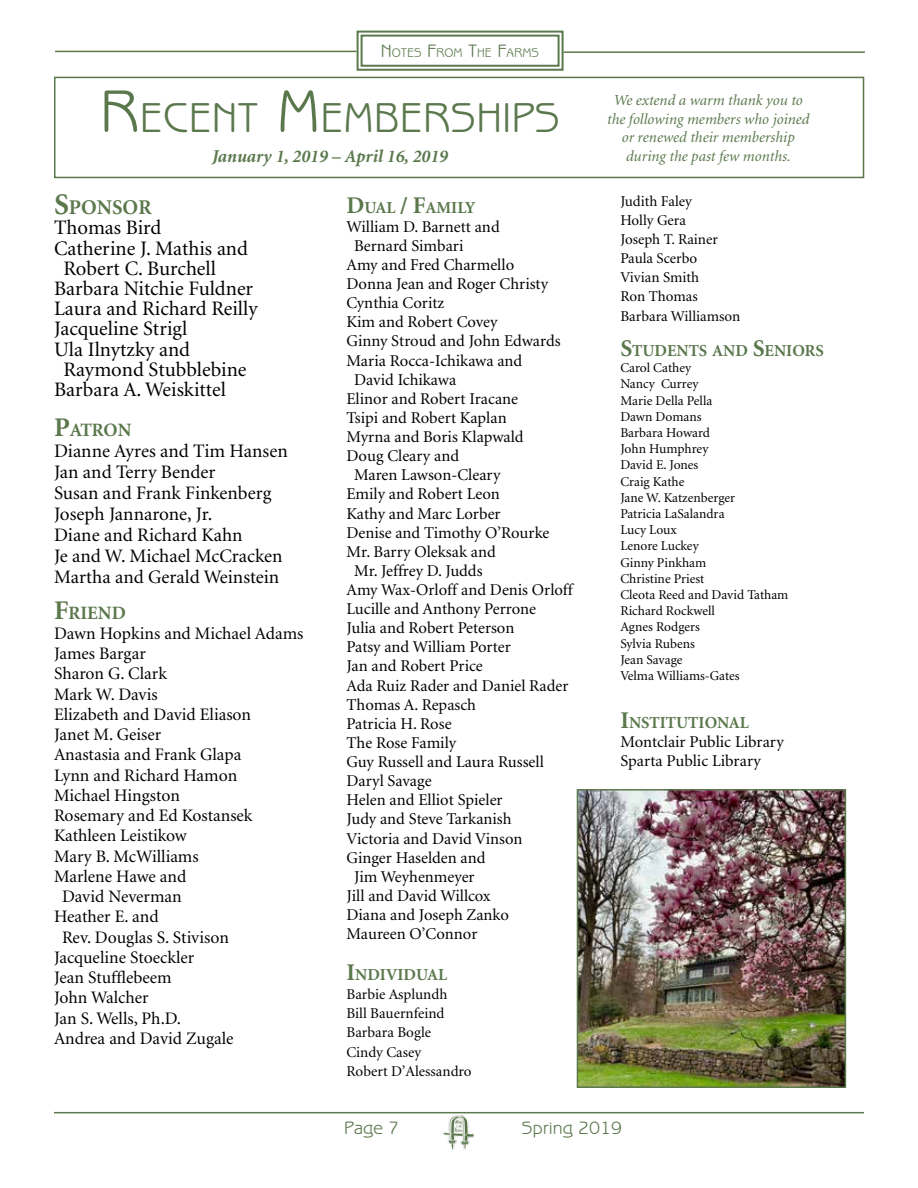
<style>
.page{position:relative;width:918px;height:1188px;background:#fff}
.page>*{position:absolute;margin:0;border:0;box-sizing:border-box;transform-origin:0 0}
.t1{font:42px "Benguiat Gothic";color:#5b784d}
.t2{font:700 21px "Minion";color:#5b784d}
.t3{font:20.55px "Minion";color:#000}
.t4{font:19.05px/21px "Minion";color:#000}
.t5{font:700 18.9px "Minion";color:#5b784d}
.t6{font:italic 700 18px "Minion";color:#5b784d}
.t7{font:18px "Benguiat Gothic";color:#5b784d}
.t8{font:17.55px "Minion";color:#000}
.t9{font:700 16.8px "Minion";color:#5b784d}
.t10{font:16.5px/19px "Minion";color:#000}
.t11{font:italic 15.3px/18.5px "Minion";color:#5b784d;text-align:center}
.t12{font:15px/19.2px "Minion";color:#000}
.t13{font:13.5px/16.2px "Minion";color:#000}
.t14{font:12.6px "Benguiat Gothic";color:#5b784d}
.s1{font-size:18px}
.s2{font-size:60px}
.s3{font-size:30px}
.s4{font-size:27px}
.s5{font-size:24px}
</style>
<div class="page">
<img style="left:436px;top:1111px;width:46px;height:39px">
<hr style="left:54px;top:1112px;width:810px;height:1px;background:#5b784d">
<hr style="left:55px;top:51px;width:302px;height:1px;background:#5b784d">
<svg style="left:356px;top:30px;width:208px;height:41px"></svg>
<div style="left:361px;top:35px;width:199px;height:32px;border:2px solid #5b784d"></div>
<hr style="left:564px;top:51px;width:301px;height:2px;background:#5b784d">
<div style="left:54px;top:77px;width:810px;height:101px;border:2px solid #5b784d"></div>
<img style="left:580px;top:792px;width:263px;height:293px">
<div style="left:577px;top:789px;width:269px;height:299px;border:2px solid #5b784d"></div>
<p class="t14" style="left:381px;top:46px;width:160px"><span class="s1">N</span>OTES <span class="s1">F</span>ROM <span class="s1">T</span>HE <span class="s1">F</span>ARMS</p>
<h1 class="t1" style="left:100px;top:93px;width:463px"><span class="s2">R</span>ECENT <span class="s2">M</span> EMBERSHIPS</h1>
<p class="t6" style="left:212px;top:147px;width:238px">January 1, 2019 – April 16, 2019</p>
<p class="t2" style="left:54px;top:197px;width:99px"><span class="s3">S</span>PONSOR</p>
<p class="t3" style="left:54px;top:218px;width:109px">Thomas Bird</p>
<p class="t3" style="left:54px;top:238px;width:196px">Catherine J. Mathis and</p>
<p class="t3" style="left:63px;top:258px;width:154px">Robert C. Burchell</p>
<p class="t3" style="left:54px;top:278px;width:201px">Barbara Nitchie Fuldner</p>
<p class="t3" style="left:54px;top:299px;width:205px">Laura and Richard Reilly</p>
<p class="t3" style="left:54px;top:319px;width:135px">Jacqueline Strigl</p>
<p class="t3" style="left:54px;top:339px;width:138px">Ula Ilnytzky and</p>
<p class="t3" style="left:63px;top:359px;width:185px">Raymond Stubblebine</p>
<p class="t3" style="left:54px;top:380px;width:173px">Barbara A. Weiskittel</p>
<p class="t5" style="left:54px;top:420px;width:79px"><span class="s4">P</span>ATRON</p>
<p class="t4" style="left:54px;top:441px;width:235px">Dianne Ayres and Tim Hansen<br>Jan and Terry Bender<br>Susan and Frank Finkenberg<br>Joseph Jannarone, Jr.<br>Diane and Richard Kahn<br>Je and W. Michael McCracken<br>Martha and Gerald Weinstein</p>
<p class="t5" style="left:54px;top:603px;width:73px"><span class="s4">F</span>RIEND</p>
<p class="t8" style="left:54px;top:625px;width:251px">Dawn Hopkins and Michael Adams</p>
<p class="t8" style="left:54px;top:645px;width:93px">James Bargar</p>
<p class="t8" style="left:54px;top:665px;width:114px">Sharon G. Clark</p>
<p class="t8" style="left:54px;top:685px;width:105px">Mark W. Davis</p>
<p class="t8" style="left:54px;top:706px;width:199px">Elizabeth and David Eliason</p>
<p class="t8" style="left:54px;top:726px;width:109px">Janet M. Geiser</p>
<p class="t8" style="left:54px;top:746px;width:189px">Anastasia and Frank Glapa</p>
<p class="t8" style="left:54px;top:766px;width:185px">Lynn and Richard Hamon</p>
<p class="t8" style="left:54px;top:787px;width:127px">Michael Hingston</p>
<p class="t8" style="left:54px;top:807px;width:200px">Rosemary and Ed Kostansek</p>
<p class="t8" style="left:54px;top:827px;width:134px">Kathleen Leistikow</p>
<p class="t8" style="left:54px;top:847px;width:146px">Mary B. McWilliams</p>
<p class="t8" style="left:54px;top:868px;width:134px">Marlene Hawe and</p>
<p class="t8" style="left:62px;top:888px;width:121px">David Neverman</p>
<p class="t8" style="left:54px;top:908px;width:106px">Heather E. and</p>
<p class="t8" style="left:62px;top:928px;width:169px">Rev. Douglas S. Stivison</p>
<p class="t8" style="left:54px;top:949px;width:142px">Jacqueline Stoeckler</p>
<p class="t8" style="left:54px;top:969px;width:119px">Jean Stufflebeem</p>
<p class="t8" style="left:54px;top:989px;width:96px">John Walcher</p>
<p class="t8" style="left:54px;top:1009px;width:129px">Jan S. Wells, Ph.D.</p>
<p class="t8" style="left:54px;top:1030px;width:181px">Andrea and David Zugale</p>
<p class="t9" style="left:347px;top:199px;width:131px"><span class="s5">D</span>UAL <span class="s5">/ F</span>AMILY</p>
<p class="t10" style="left:347px;top:217px;width:155px">William D. Barnett and</p>
<p class="t10" style="left:354px;top:237px;width:111px">Bernard Simbari</p>
<p class="t10" style="left:347px;top:256px;width:169px">Amy and Fred Charmello</p>
<p class="t10" style="left:347px;top:275px;width:203px">Donna Jean and Roger Christy</p>
<p class="t10" style="left:347px;top:294px;width:99px">Cynthia Coritz</p>
<p class="t10" style="left:347px;top:313px;width:153px">Kim and Robert Covey</p>
<p class="t10" style="left:347px;top:332px;width:216px">Ginny Stroud and John Edwards</p>
<p class="t10" style="left:347px;top:351px;width:177px">Maria Rocca-Ichikawa and</p>
<p class="t10" style="left:354px;top:370px;width:104px">David Ichikawa</p>
<p class="t10" style="left:347px;top:390px;width:173px">Elinor and Robert Iracane</p>
<p class="t10" style="left:347px;top:409px;width:162px">Tsipi and Robert Kaplan</p>
<p class="t10" style="left:347px;top:428px;width:179px">Myrna and Boris Klapwald</p>
<p class="t10" style="left:347px;top:447px;width:114px">Doug Cleary and</p>
<p class="t10" style="left:354px;top:466px;width:148px">Maren Lawson-Cleary</p>
<p class="t10" style="left:347px;top:485px;width:155px">Emily and Robert Leon</p>
<p class="t10" style="left:347px;top:504px;width:156px">Kathy and Marc Lorber</p>
<p class="t10" style="left:347px;top:523px;width:204px">Denise and Timothy O’Rourke</p>
<p class="t10" style="left:347px;top:543px;width:151px">Mr. Barry Oleksak and</p>
<p class="t10" style="left:354px;top:562px;width:130px">Mr. Jeffrey D. Judds</p>
<p class="t10" style="left:347px;top:581px;width:228px">Amy Wax-Orloff and Denis Orloff</p>
<p class="t10" style="left:347px;top:600px;width:191px">Lucille and Anthony Perrone</p>
<p class="t10" style="left:347px;top:619px;width:169px">Julia and Robert Peterson</p>
<p class="t10" style="left:347px;top:638px;width:166px">Patsy and William Porter</p>
<p class="t10" style="left:347px;top:657px;width:138px">Jan and Robert Price</p>
<p class="t10" style="left:347px;top:676px;width:223px">Ada Ruiz Rader and Daniel Rader</p>
<p class="t10" style="left:347px;top:696px;width:131px">Thomas A. Repasch</p>
<p class="t10" style="left:347px;top:715px;width:107px">Patricia H. Rose</p>
<p class="t10" style="left:347px;top:734px;width:111px">The Rose Family</p>
<p class="t10" style="left:347px;top:753px;width:199px">Guy Russell and Laura Russell</p>
<p class="t10" style="left:347px;top:772px;width:87px">Daryl Savage</p>
<p class="t10" style="left:347px;top:791px;width:158px">Helen and Elliot Spieler</p>
<p class="t10" style="left:347px;top:810px;width:167px">Judy and Steve Tarkanish</p>
<p class="t10" style="left:347px;top:829px;width:178px">Victoria and David Vinson</p>
<p class="t10" style="left:347px;top:849px;width:141px">Ginger Haselden and</p>
<p class="t10" style="left:354px;top:868px;width:122px">Jim Weyhenmeyer</p>
<p class="t10" style="left:347px;top:887px;width:146px">Jill and David Willcox</p>
<p class="t10" style="left:347px;top:906px;width:164px">Diana and Joseph Zanko</p>
<p class="t10" style="left:347px;top:925px;width:132px">Maureen O’Connor</p>
<p class="t9" style="left:347px;top:966px;width:102px"><span class="s5">I</span>NDIVIDUAL</p>
<p class="t12" style="left:347px;top:985px;width:127px">Barbie Asplundh<br>Bill Bauernfeind<br>Barbara Bogle<br>Cindy Casey<br>Robert D’Alessandro</p>
<p class="t11" style="left:607px;top:92px;width:204px">We extend a warm thank you to the following members who joined or renewed their membership during the past few months.</p>
<p class="t12" style="left:620px;top:192px;width:122px">Judith Faley<br>Holly Gera<br>Joseph T. Rainer<br>Paula Scerbo<br>Vivian Smith<br>Ron Thomas<br>Barbara Williamson</p>
<p class="t9" style="left:620px;top:342px;width:204px"><span class="s5">S</span>TUDENTS AND <span class="s5">S</span>ENIORS</p>
<p class="t13" style="left:620px;top:360px;width:170px">Carol Cathey<br>Nancy Currey<br>Marie Della Pella<br>Dawn Domans<br>Barbara Howard<br>John Humphrey<br>David E. Jones<br>Craig Kathe<br>Jane W. Katzenberger<br>Patricia LaSalandra<br>Lucy Loux<br>Lenore Luckey<br>Ginny Pinkham<br>Christine Priest<br>Cleota Reed and David Tatham<br>Richard Rockwell<br>Agnes Rodgers<br>Sylvia Rubens<br>Jean Savage<br>Velma Williams-Gates</p>
<p class="t9" style="left:620px;top:714px;width:130px"><span class="s5">I</span>NSTITUTIONAL</p>
<p class="t10" style="left:620px;top:733px;width:165px">Montclair Public Library<br>Sparta Public Library</p>
<p class="t7" style="left:344px;top:1118px;width:57px">Page 7</p>
<p class="t7" style="left:522px;top:1118px;width:102px">Spring 2019</p>
</div>
